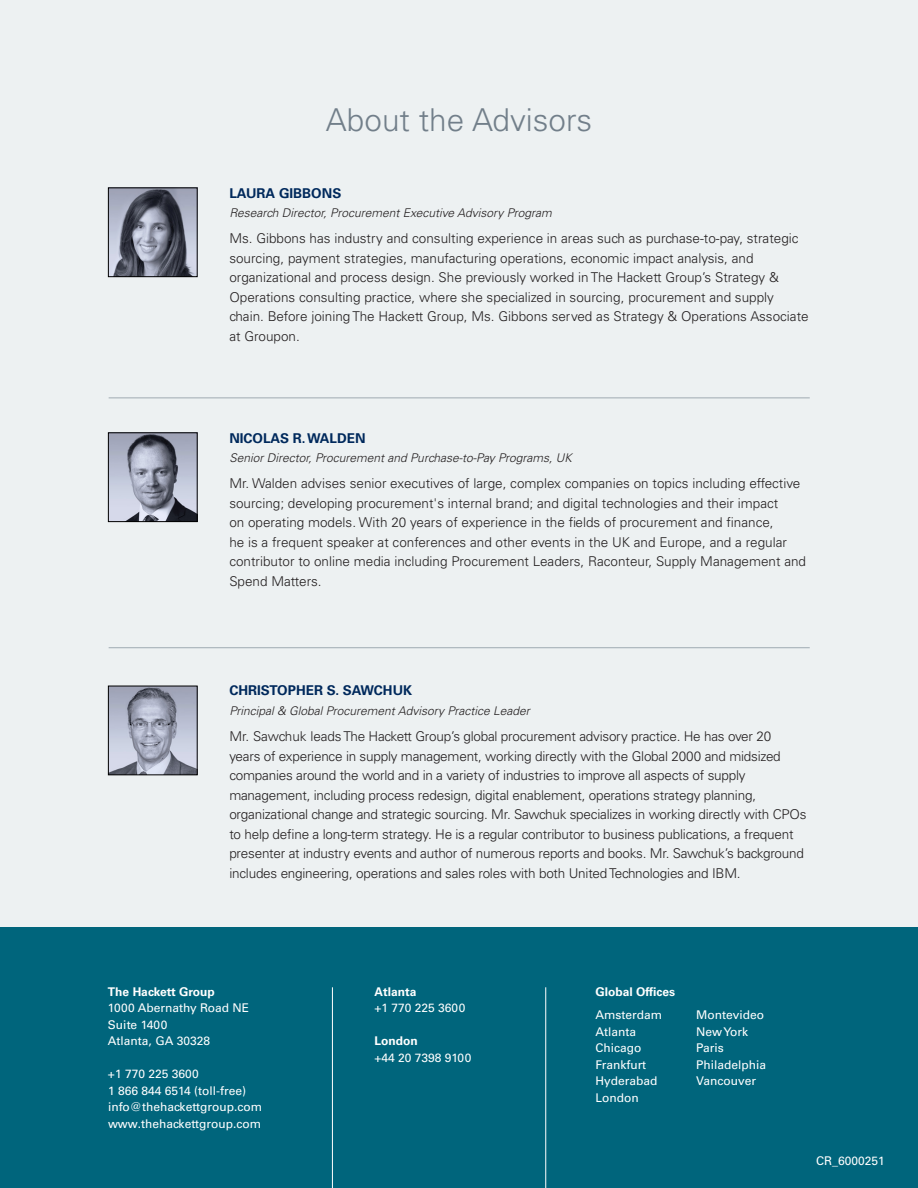
<style>
.page{position:relative;width:918px;height:1188px;background:#fff}
.page>*{position:absolute;margin:0;border:0;box-sizing:border-box;transform-origin:0 0}
.About_the_author{font:300 31.5px "Univers LT Std";color:#727f8a}
.Author_Bio{font:300 13.5px/19.5px "Univers LT Std";color:#231f20}
.Author_Name{font:700 13.5px "Univers LT Std";color:#00295c}
.t1{font:12px/16.5px "Univers LT Std";color:#fff}
.Author_Title{font:italic 300 12px "Univers LT Std";color:#231f20}
.Author_Name-2{font:italic 300 12px "Univers LT Std";color:#231f20}
.t2{font:700 12px "Univers LT Std";color:#fff}
</style>
<div class="page">
<div style="left:0;top:0;width:918px;height:927px;background:#edf1f2"></div>
<div style="left:0;top:927px;width:918px;height:261px;background:#00657c"></div>
<hr style="left:332px;top:987px;width:1px;height:201px;background:#fff">
<hr style="left:545px;top:987px;width:1px;height:201px;background:#fff">
<img style="left:110px;top:434px;width:86px;height:86px">
<div style="left:108px;top:432px;width:90px;height:90px;border:1px solid #000"></div>
<img style="left:110px;top:688px;width:86px;height:85px">
<div style="left:108px;top:686px;width:90px;height:89px;border:1px solid #000"></div>
<img style="left:110px;top:189px;width:86px;height:86px">
<div style="left:108px;top:187px;width:90px;height:90px;border:1px solid #000"></div>
<hr style="left:109px;top:398px;width:701px;height:1px;background:#9faab2">
<hr style="left:109px;top:647px;width:701px;height:1px;background:#9faab2">
<p class="About_the_author" style="left:326px;top:101px;width:268px">About the Advisors</p>
<p class="Author_Name" style="left:229px;top:185px;width:113px">LAURA GIBBONS</p>
<p class="Author_Name-2" style="left:229px;top:206px;width:324px">Research Director, Procurement Executive Advisory Program</p>
<p class="Author_Bio" style="left:229px;top:229px;width:581px">Ms. Gibbons has industry and consulting experience in areas such as purchase-to-pay, strategic sourcing, payment strategies, manufacturing operations, economic impact analysis, and organizational and process design. She previously worked in The Hackett Group’s Strategy &amp; Operations consulting practice, where she specialized in sourcing, procurement and supply chain. Before joining The Hackett Group, Ms. Gibbons served as Strategy &amp; Operations Associate at Groupon.</p>
<p class="Author_Name" style="left:229px;top:430px;width:138px">NICOLAS R. WALDEN</p>
<p class="Author_Title" style="left:229px;top:451px;width:344px">Senior Director, Procurement and Purchase-to-Pay Programs, UK</p>
<p class="Author_Bio" style="left:229px;top:474px;width:578px">Mr. Walden advises senior executives of large, complex companies on topics including effective sourcing; developing procurement's internal brand; and digital technologies and their impact<br>on operating models. With 20 years of experience in the fields of procurement and finance,<br>he is a frequent speaker at conferences and other events in the UK and Europe, and a regular contributor to online media including Procurement Leaders, Raconteur, Supply Management and Spend Matters.</p>
<p class="Author_Name" style="left:229px;top:683px;width:184px">CHRISTOPHER S. SAWCHUK</p>
<p class="Author_Title" style="left:229px;top:703px;width:302px">Principal &amp; Global Procurement Advisory Practice Leader</p>
<p class="Author_Bio" style="left:229px;top:727px;width:579px">Mr. Sawchuk leads The Hackett Group’s global procurement advisory practice. He has over 20<br>years of experience in supply management, working directly with the Global 2000 and midsized companies around the world and in a variety of industries to improve all aspects of supply management, including process redesign, digital enablement, operations strategy planning, organizational change and strategic sourcing. Mr. Sawchuk specializes in working directly with CPOs to help define a long-term strategy. He is a regular contributor to business publications, a frequent presenter at industry events and author of numerous reports and books. Mr. Sawchuk’s background includes engineering, operations and sales roles with both United Technologies and IBM.</p>
<p class="t2" style="left:108px;top:985px;width:108px">The Hackett Group</p>
<p class="t1" style="left:108px;top:1000px;width:143px">1000 Abernathy Road NE<br>Suite 1400<br>Atlanta, GA 30328</p>
<p class="t1" style="left:108px;top:1066px;width:156px">+1 770 225 3600<br>1 866 844 6514 (toll-free) info@thehackettgroup.com www.thehackettgroup.com</p>
<p class="t2" style="left:375px;top:985px;width:44px">Atlanta</p>
<p class="t1" style="left:375px;top:1000px;width:92px">+1 770 225 3600</p>
<p class="t2" style="left:375px;top:1034px;width:45px">London</p>
<p class="t1" style="left:375px;top:1050px;width:98px">+44 20 7398 9100</p>
<p class="t2" style="left:595px;top:985px;width:81px">Global Offices</p>
<p class="t1" style="left:595px;top:1007px;width:68px">Amsterdam<br>Atlanta<br>Chicago<br>Frankfurt<br>Hyderabad<br>London</p>
<p class="t1" style="left:696px;top:1007px;width:72px">Montevideo<br>New York<br>Paris<br>Philadelphia<br>Vancouver</p>
<p class="t1" style="left:816px;top:1153px;width:70px">CR_6000251</p>
</div>
